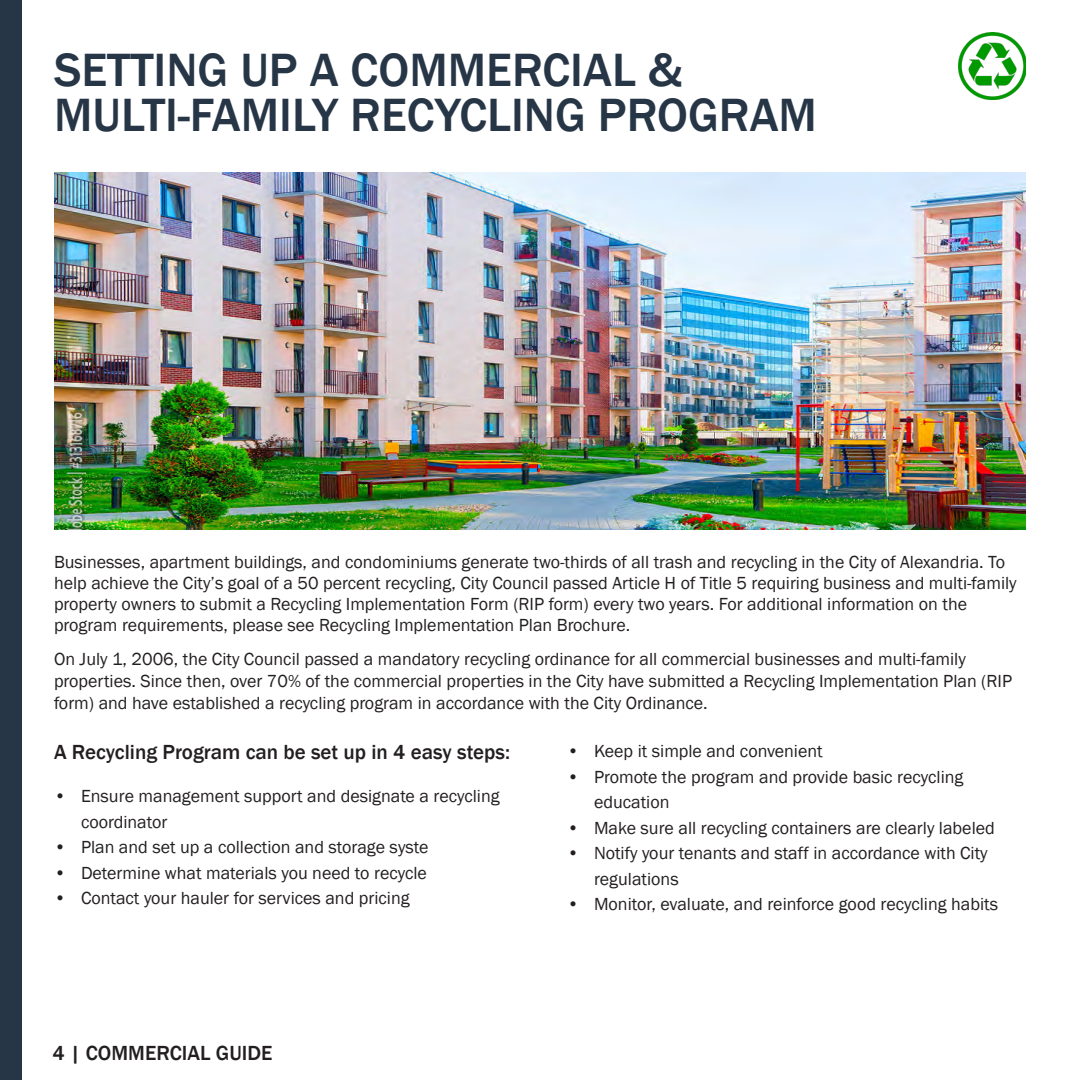
<style>
.page{position:relative;width:1080px;height:1080px;background:#fff}
.page>*{position:absolute;margin:0;border:0;box-sizing:border-box;transform-origin:0 0}
.t1{font:500 48px "Franklin Gothic";color:#273646}
.t2{font:500 21px "Franklin Gothic";color:#231f20}
.Bullet_List{font:18px/21px "Franklin Gothic";color:#231f20}
</style>
<div class="page">
<img style="left:54px;top:172px;width:972px;height:357px">
<img style="left:958px;top:32px;width:68px;height:68px">
<div style="left:0;top:0;width:21px;height:1080px;background:#273646"></div>
<p class="t1" style="left:54px;top:41px;width:630px">SETTING UP A COMMERCIAL &amp;</p>
<p class="t1" style="left:54px;top:86px;width:765px">MULTI-FAMILY RECYCLING PROGRAM</p>
<p class="Bullet_List" style="left:54px;top:552px;width:964px">Businesses, apartment buildings, and condominiums generate two-thirds of all trash and recycling in the City of Alexandria. To help achieve the City’s goal of a 50 percent recycling, City Council passed Article H of Title 5 requiring business and multi-family property owners to submit a Recycling Implementation Form (RIP form) every two years. For additional information on the</p>
<p class="Bullet_List" style="left:54px;top:615px;width:578px">program requirements, please see Recycling Implementation Plan Brochure.</p>
<p class="Bullet_List" style="left:54px;top:649px;width:913px">On July 1, 2006, the City Council passed a mandatory recycling ordinance for all commercial businesses and multi-family</p>
<p class="Bullet_List" style="left:54px;top:671px;width:960px;line-height:21.6px">properties. Since then, over 70% of the commercial properties in the City have submitted a Recycling Implementation Plan (RIP form) and have established a recycling program in accordance with the City Ordinance.</p>
<p class="t2" style="left:54px;top:739px;width:458px">A Recycling Program can be set up in 4 easy steps:</p>
<p class="Bullet_List" style="left:81px;top:784px;width:420px;line-height:25.5px;text-indent:-27px">• Ensure management support and designate a recycling coordinator</p>
<p class="Bullet_List" style="left:54px;top:837px;width:376px">• Plan and set up a collection and storage syste</p>
<p class="Bullet_List" style="left:54px;top:863px;width:374px">• Determine what materials you need to recycle</p>
<p class="Bullet_List" style="left:54px;top:888px;width:357px">• Contact your hauler for services and pricing</p>
<p class="Bullet_List" style="left:567px;top:741px;width:257px">• Keep it simple and convenient</p>
<p class="Bullet_List" style="left:567px;top:767px;width:398px">• Promote the program and provide basic recycling</p>
<p class="Bullet_List" style="left:594px;top:792px;width:77px">education</p>
<p class="Bullet_List" style="left:567px;top:818px;width:429px">• Make sure all recycling containers are clearly labeled</p>
<p class="Bullet_List" style="left:594px;top:841px;width:395px;line-height:25.5px;text-indent:-27px">• Notify your tenants and staff in accordance with City regulations</p>
<p class="Bullet_List" style="left:567px;top:894px;width:433px">• Monitor, evaluate, and reinforce good recycling habits</p>
<p class="t2" style="left:52px;top:1040px;width:222px">4 | COMMERCIAL GUIDE</p>
</div>
